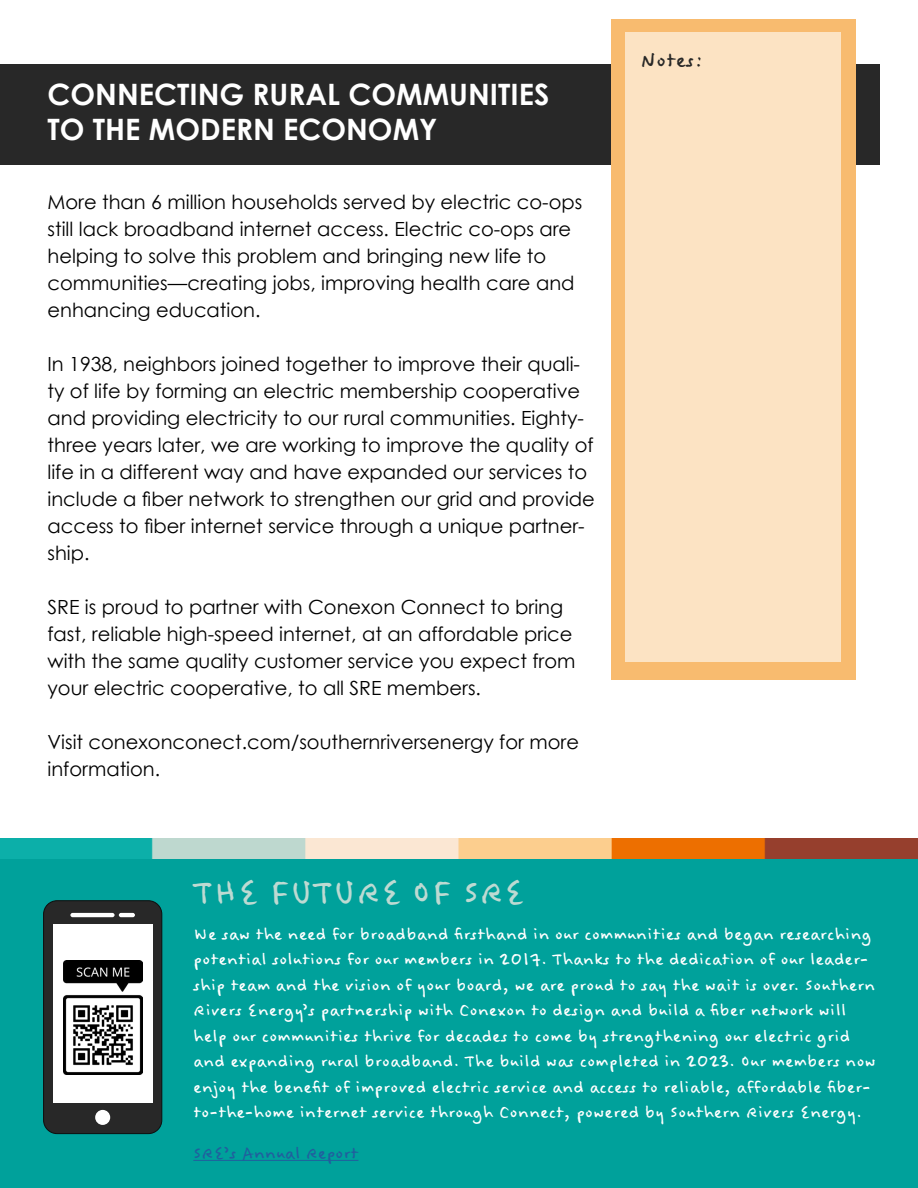
<style>
.page{position:relative;width:918px;height:1188px;background:#fff}
.page>*{position:absolute;margin:0;border:0;box-sizing:border-box;transform-origin:0 0}
.t1{font:42px "Felt Tip Woman";color:#bddad2}
.t2{font:700 29.4px/35.4px "Century Gothic";color:#fff}
.t3{font:25.5px "Felt Tip Woman";color:#282827}
.t4{font:21px/25.5px "Felt Tip Woman";color:#fff}
.t5{font:21px "Felt Tip Woman";color:#215e9e}
.t6{font:19.5px/27px "Century Gothic";color:#000}
</style>
<div class="page">
<div style="left:0;top:858px;width:917px;height:330px;background:#00a19b"></div>
<div style="left:44px;top:901px;width:118px;height:233px;background:#282828;border-radius:13px"></div>
<div style="left:43px;top:900px;width:119px;height:234px;border:1px solid #0d0e0e;border-radius:13px"></div>
<div style="left:53px;top:924px;width:100px;height:179px;background:#fff"></div>
<hr style="left:70px;top:913px;width:45px;height:4px;background:#fff;border-radius:2px">
<hr style="left:119px;top:913px;width:16px;height:4px;background:#fff;border-radius:2px">
<div style="left:95px;top:1110px;width:15px;height:15px;background:#fff;border-radius:50%"></div>
<div style="left:0;top:64px;width:880px;height:100px;background:#282828"></div>
<div style="left:611px;top:19px;width:245px;height:661px;background:#f8bb6f"></div>
<hr style="left:193px;top:1160px;width:165px;height:1px;background:#215e9e">
<img style="left:0;top:838px;width:917px;height:20px">
<img style="left:63px;top:960px;width:79px;height:114px">
<div style="left:625px;top:32px;width:216px;height:630px;background:#fce3c3"></div>
<h2 class="t2" style="left:48px;top:75px;width:503px">CONNECTING RURAL COMMUNITIES<br>TO THE MODERN ECONOMY</h2>
<p class="t6" style="left:48px;top:188px;width:536px">More than 6 million households served by electric co-ops still lack broadband internet access. Electric co-ops are helping to solve this problem and bringing new life to communities—creating jobs, improving health care and enhancing education.</p>
<p class="t6" style="left:48px;top:350px;width:549px">In 1938, neighbors joined together to improve their quali&shy;ty of life by forming an electric membership cooperative and providing electricity to our rural communities. Eighty&shy;three years later, we are working to improve the quality of life in a different way and have expanded our services to include a fiber network to strengthen our grid and provide access to fiber internet service through a unique partner&shy;ship.</p>
<p class="t6" style="left:48px;top:593px;width:529px">SRE is proud to partner with Conexon Connect to bring fast, reliable high-speed internet, at an affordable price with the same quality customer service you expect from your electric cooperative, to all SRE members.</p>
<p class="t6" style="left:48px;top:728px;width:533px">Visit conexonconect.com/southernriversenergy for more information.</p>
<h1 class="t1" style="left:193px;top:869px;width:333px">THE FUTURE OF SRE</h1>
<h3 class="t3" style="left:640px;top:46px;width:65px">Notes:</h3>
<p class="t4" style="left:193px;top:922px;width:684px">We saw the need for broadband firsthand in our communities and began researching potential solutions for our members in 2017. Thanks to the dedication of our leader&shy;ship team and the vision of your board, we are proud to say the wait is over. Southern Rivers Energy’s partnership with Conexon to design and build a fiber network will help our communities thrive for decades to come by strengthening our electric grid and expanding rural broadband. The build was completed in 2023. Our members now enjoy the benefit of improved electric service and access to reliable, affordable fiber&shy;to-the-home internet service through Connect, powered by Southern Rivers Energy.</p>
<p class="t5" style="left:193px;top:1141px;width:167px">SRE’s Annual Report</p>
</div>
